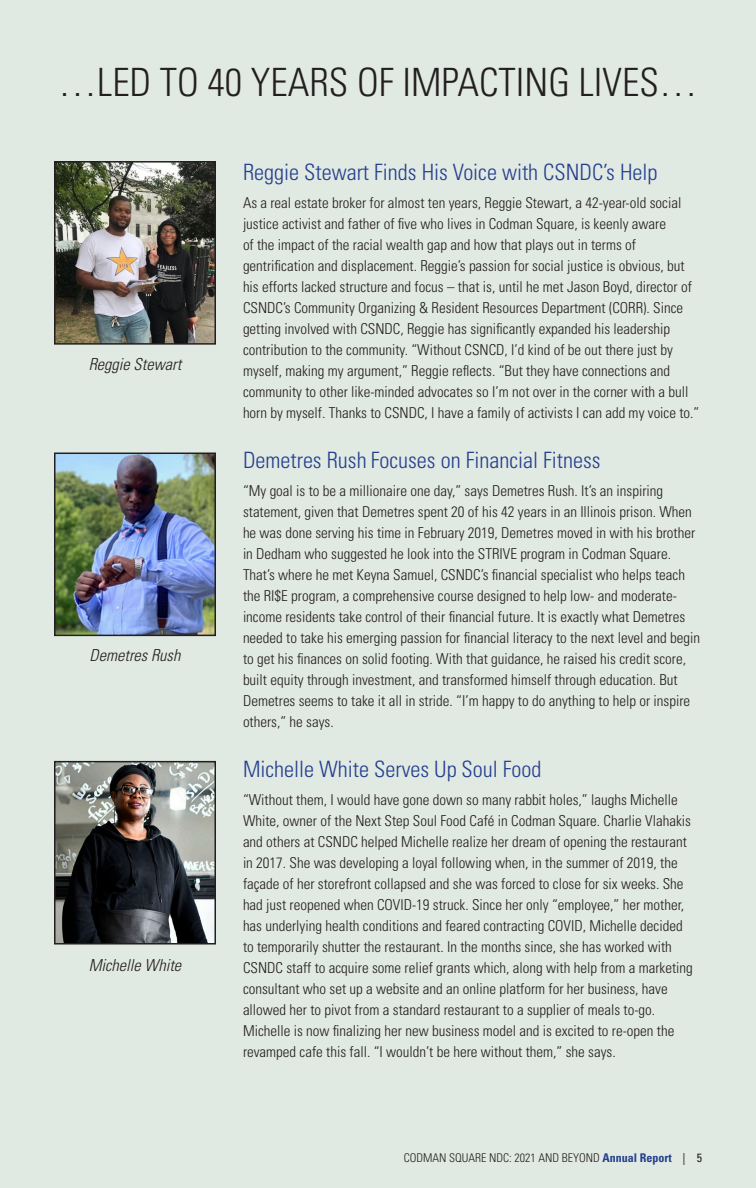
<style>
.page{position:relative;width:756px;height:1188px;background:#e1e9e3}
.page>*{position:absolute;margin:0;border:0;box-sizing:border-box;transform-origin:0 0}
.t1{font:300 condensed 39px "Univers";color:#231f20}
.t2{font:300 condensed 22.5px "Univers";color:#253f8e}
.t3{font:italic 300 condensed 16.5px "Univers";color:#231f20}
.t4{font:300 condensed 15px/21px "Univers";color:#231f20}
.t5{font:300 condensed 12px "Univers";color:#231f20}
.s1{font-weight:700;color:#253f8e}
.s2{font-family:"Minion Pro";font-weight:400;font-stretch:normal}
.s3{font-weight:400}
</style>
<div class="page">
<img style="left:57px;top:164px;width:156px;height:178px">
<div style="left:54px;top:161px;width:162px;height:184px;border:2px solid #231f20"></div>
<img style="left:57px;top:456px;width:156px;height:177px">
<div style="left:54px;top:453px;width:162px;height:183px;border:2px solid #231f20"></div>
<img style="left:57px;top:764px;width:156px;height:178px">
<div style="left:54px;top:761px;width:162px;height:184px;border:2px solid #231f20"></div>
<p class="t1" style="left:58px;top:59px;width:641px">…LED TO 40 YEARS OF IMPACTING LIVES…</p>
<p class="t3" style="left:89px;top:354px;width:94px">Reggie Stewart</p>
<p class="t3" style="left:90px;top:646px;width:92px">Demetres Rush</p>
<p class="t3" style="left:89px;top:955px;width:94px">Michelle White</p>
<p class="t2" style="left:243px;top:159px;width:416px">Reggie Stewart Finds His Voice with CSNDC’s Help</p>
<p class="t4" style="left:243px;top:192px;width:458px">As a real estate broker for almost ten years, Reggie Stewart, a 42-year-old social justice activist and father of five who lives in Codman Square, is keenly aware<br>of the impact of the racial wealth gap and how that plays out in terms of gentrification and displacement. Reggie’s passion for social justice is obvious, but his efforts lacked structure and focus – that is, until he met Jason Boyd, director of CSNDC’s Community Organizing &amp; Resident Resources Department (CORR). Since getting involved with CSNDC, Reggie has significantly expanded his leadership contribution to the community. “Without CSNCD, I’d kind of be out there just by myself, making my argument,” Reggie reflects. “But they have connections and community to other like-minded advocates so I’m not over in the corner with a bull horn by myself. Thanks to CSNDC, I have a family of activists I can add my voice to.”</p>
<p class="t2" style="left:243px;top:447px;width:359px">Demetres Rush Focuses on Financial Fitness</p>
<p class="t4" style="left:243px;top:480px;width:459px">“My goal is to be a millionaire one day,” says Demetres Rush. It’s an inspiring statement, given that Demetres spent 20 of his 42 years in an Illinois prison. When he was done serving his time in February 2019, Demetres moved in with his brother in Dedham who suggested he look into the STRIVE program in Codman Square.<br>That’s where he met Keyna Samuel, CSNDC’s financial specialist who helps teach the RI$E program, a comprehensive course designed to help low- and moderate&shy;income residents take control of their financial future. It is exactly what Demetres needed to take his emerging passion for financial literacy to the next level and begin to get his finances on solid footing. With that guidance, he raised his credit score, built equity through investment, and transformed himself through education. But Demetres seems to take it all in stride. “I’m happy to do anything to help or inspire others,” he says.</p>
<p class="t2" style="left:243px;top:756px;width:300px">Michelle White Serves Up Soul Food</p>
<p class="t4" style="left:243px;top:789px;width:451px">“Without them, I would have gone down so many rabbit holes,” laughs Michelle White, owner of the Next Step Soul Food Café in Codman Square. Charlie Vlahakis and others at CSNDC helped Michelle realize her dream of opening the restaurant in 2017. She was developing a loyal following when, in the summer of 2019, the façade of her storefront collapsed and she was forced to close for six weeks. She had just reopened when COVID-19 struck. Since her only “employee,” her mother, has underlying health conditions and feared contracting COVID, Michelle decided to temporarily shutter the restaurant. In the months since, she has worked with CSNDC staff to acquire some relief grants which, along with help from a marketing consultant who set up a website and an online platform for her business, have allowed her to pivot from a standard restaurant to a supplier of meals to-go.<br>Michelle is now finalizing her new business model and is excited to re-open the revamped cafe this fall. “I wouldn’t be here without them,” she says.</p>
<p class="t5" style="left:404px;top:1151px;width:300px">CODMAN SQUARE NDC: 2021 AND BEYOND <span class="s1">Annual Report</span> <span class="s2">|</span> <span class="s3">5</span></p>
</div>
